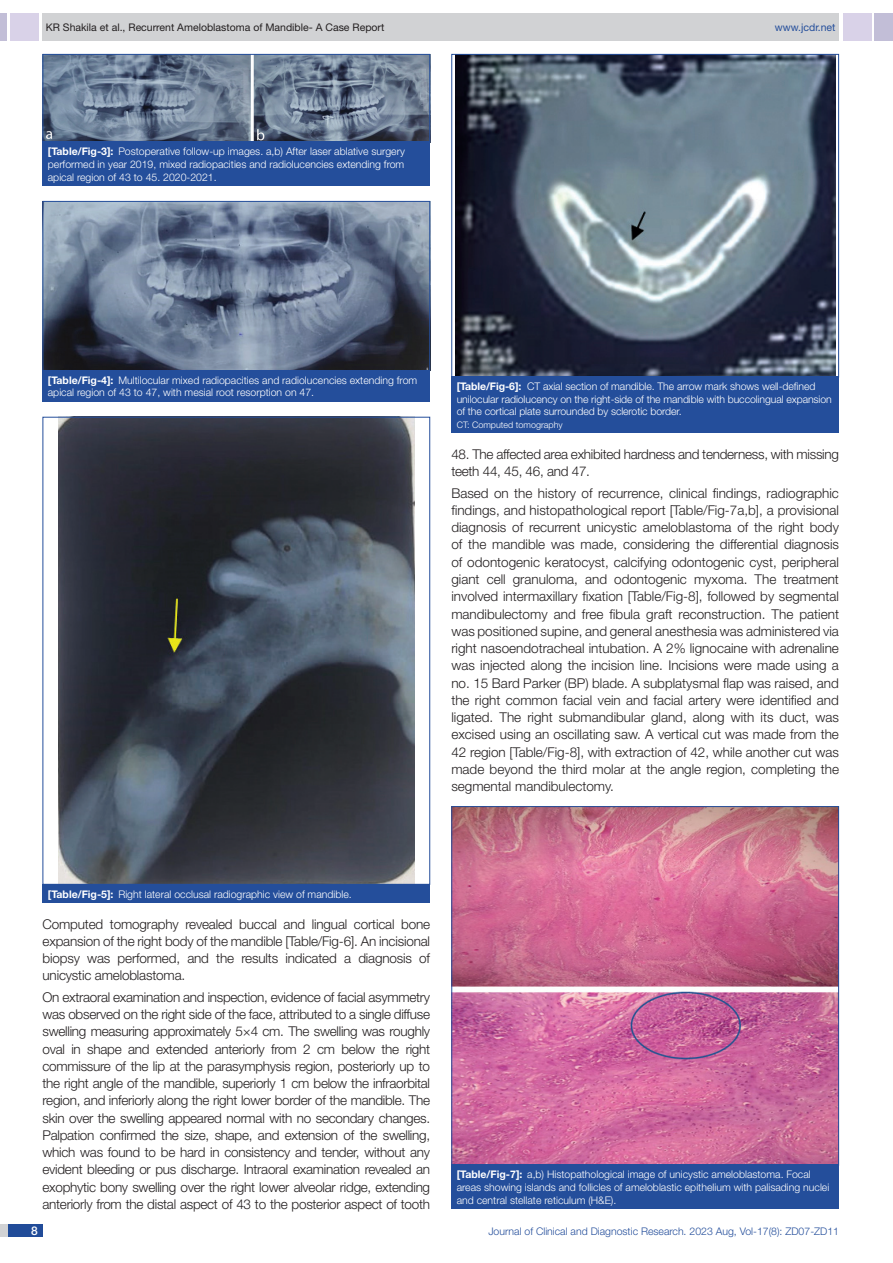
<style>
.page{position:relative;width:893px;height:1263px;background:#fff}
.page>*{position:absolute;margin:0;border:0;box-sizing:border-box;transform-origin:0 0}
.Body_text{font:300 13.5px/17.2px "Helvetica Neue";letter-spacing:-.02em;color:#231f20;text-align:justify}
.t1{font:500 12px "Helvetica Neue";color:#fff}
.TABLE_FIG{font:300 10.5px/12.6px "Helvetica Neue";color:#fff}
.t2{font:300 10.5px "Helvetica Neue";color:#244e9b}
.t3{font:10.5px "Helvetica Neue";color:#231f20}
.t4{font:10.5px "Helvetica Neue";color:#244e9b}
.TABLE_FIG-2{font:300 9px "Helvetica Neue";color:#fff}
.s1{font-weight:700}
</style>
<div class="page">
<div style="left:0;top:13px;width:7px;height:28px;background:#c2bed7"></div>
<div style="left:10px;top:13px;width:29px;height:28px;background:#d9d2e8"></div>
<div style="left:43px;top:13px;width:796px;height:28px;background:#d1d2d4"></div>
<div style="left:875px;top:13px;width:18px;height:28px;background:#c2bed7"></div>
<div style="left:843px;top:13px;width:29px;height:28px;background:#d9d2e8"></div>
<div style="left:0;top:1224px;width:43px;height:13px;background:#d1d2d4"></div>
<div style="left:8px;top:1224px;width:35px;height:13px;background:#214c99"></div>
<img style="left:45px;top:56px;width:383px;height:85px">
<div style="left:43px;top:54px;width:387px;height:89px;border:1px solid #244e9b"></div>
<div style="left:43px;top:142px;width:387px;height:44px;background:#244e9b"></div>
<img style="left:45px;top:203px;width:383px;height:166px">
<div style="left:43px;top:201px;width:387px;height:170px;border:1px solid #244e9b"></div>
<div style="left:43px;top:370px;width:387px;height:32px;background:#244e9b"></div>
<img style="left:59px;top:419px;width:355px;height:464px">
<div style="left:43px;top:884px;width:387px;height:19px;background:#244e9b"></div>
<img style="left:455px;top:56px;width:380px;height:319px">
<div style="left:451px;top:54px;width:388px;height:323px;border:1px solid #244e9b"></div>
<div style="left:451px;top:377px;width:388px;height:56px;background:#244e9b"></div>
<img style="left:453px;top:808px;width:384px;height:355px">
<div style="left:451px;top:806px;width:388px;height:359px;border:1px solid #244e9b"></div>
<div style="left:451px;top:1165px;width:388px;height:44px;background:#244e9b"></div>
<p class="t3" style="left:46px;top:21px;width:340px">KR Shakila et al., Recurrent Ameloblastoma of Mandible- A Case Report</p>
<p class="t4" style="left:775px;top:21px;width:62px">www.jcdr.net</p>
<p class="TABLE_FIG" style="left:48px;top:145px;width:358px;text-align:justify"><span class="s1">[Table/Fig-3]:</span> Postoperative follow-up images. a,b) After laser ablative surgery performed in year 2019, mixed radiopacities and radiolucencies extending from apical region of 43 to 45. 2020-2021.</p>
<p class="TABLE_FIG" style="left:48px;top:374px;width:371px"><span class="s1">[Table/Fig-4]:</span> Multilocular mixed radiopacities and radiolucencies extending from apical region of 43 to 47, with mesial root resorption on 47.</p>
<p class="TABLE_FIG" style="left:457px;top:380px;width:377px"><span class="s1">[Table/Fig-6]:</span> CT axial section of mandible. The arrow mark shows well-defined unilocular radiolucency on the right-side of the mandible with buccolingual expansion of the cortical plate surrounded by sclerotic border.</p>
<p class="TABLE_FIG-2" style="left:457px;top:419px;width:108px">CT: Computed tomography</p>
<p class="Body_text" style="left:451px;top:445px;width:389px">48. The affected area exhibited hardness and tenderness, with missing teeth 44, 45, 46, and 47.</p>
<p class="Body_text" style="left:451px;top:484px;width:389px">Based on the history of recurrence, clinical findings, radiographic findings, and histopathological report [Table/Fig-7a,b], a provisional diagnosis of recurrent unicystic ameloblastoma of the right body of the mandible was made, considering the differential diagnosis of odontogenic keratocyst, calcifying odontogenic cyst, peripheral giant cell granuloma, and odontogenic myxoma. The treatment involved intermaxillary fixation [Table/Fig-8], followed by segmental mandibulectomy and free fibula graft reconstruction. The patient was positioned supine, and general anesthesia was administered via right nasoendotracheal intubation. A 2% lignocaine with adrenaline was injected along the incision line. Incisions were made using a no. 15 Bard Parker (BP) blade. A subplatysmal flap was raised, and the right common facial vein and facial artery were identified and ligated. The right submandibular gland, along with its duct, was excised using an oscillating saw. A vertical cut was made from the 42 region [Table/Fig-8], with extraction of 42, while another cut was made beyond the third molar at the angle region, completing the segmental mandibulectomy.</p>
<p class="TABLE_FIG" style="left:48px;top:887px;width:305px"><span class="s1">[Table/Fig-5]:</span> Right lateral occlusal radiographic view of mandible.</p>
<p class="Body_text" style="left:43px;top:915px;width:389px">Computed tomography revealed buccal and lingual cortical bone expansion of the right body of the mandible [Table/Fig-6]. An incisional biopsy was performed, and the results indicated a diagnosis of unicystic ameloblastoma.</p>
<p class="Body_text" style="left:43px;top:988px;width:389px">On extraoral examination and inspection, evidence of facial asymmetry was observed on the right side of the face, attributed to a single diffuse swelling measuring approximately 5×4 cm. The swelling was roughly oval in shape and extended anteriorly from 2 cm below the right commissure of the lip at the parasymphysis region, posteriorly up to the right angle of the mandible, superiorly 1 cm below the infraorbital region, and inferiorly along the right lower border of the mandible. The skin over the swelling appeared normal with no secondary changes.<br>Palpation confirmed the size, shape, and extension of the swelling, which was found to be hard in consistency and tender, without any evident bleeding or pus discharge. Intraoral examination revealed an exophytic bony swelling over the right lower alveolar ridge, extending anteriorly from the distal aspect of 43 to the posterior aspect of tooth</p>
<p class="TABLE_FIG" style="left:457px;top:1168px;width:374px"><span class="s1">[Table/Fig-7]:</span> a,b) Histopathological image of unicystic ameloblastoma. Focal areas showing islands and follicles of ameloblastic epithelium with palisading nuclei and central stellate reticulum (H&amp;E).</p>
<p class="t1" style="left:31px;top:1223px;width:8px">8</p>
<p class="t2" style="left:488px;top:1225px;width:352px">Journal of Clinical and Diagnostic Research. 2023 Aug, Vol-17(8): ZD07-ZD11</p>
</div>
